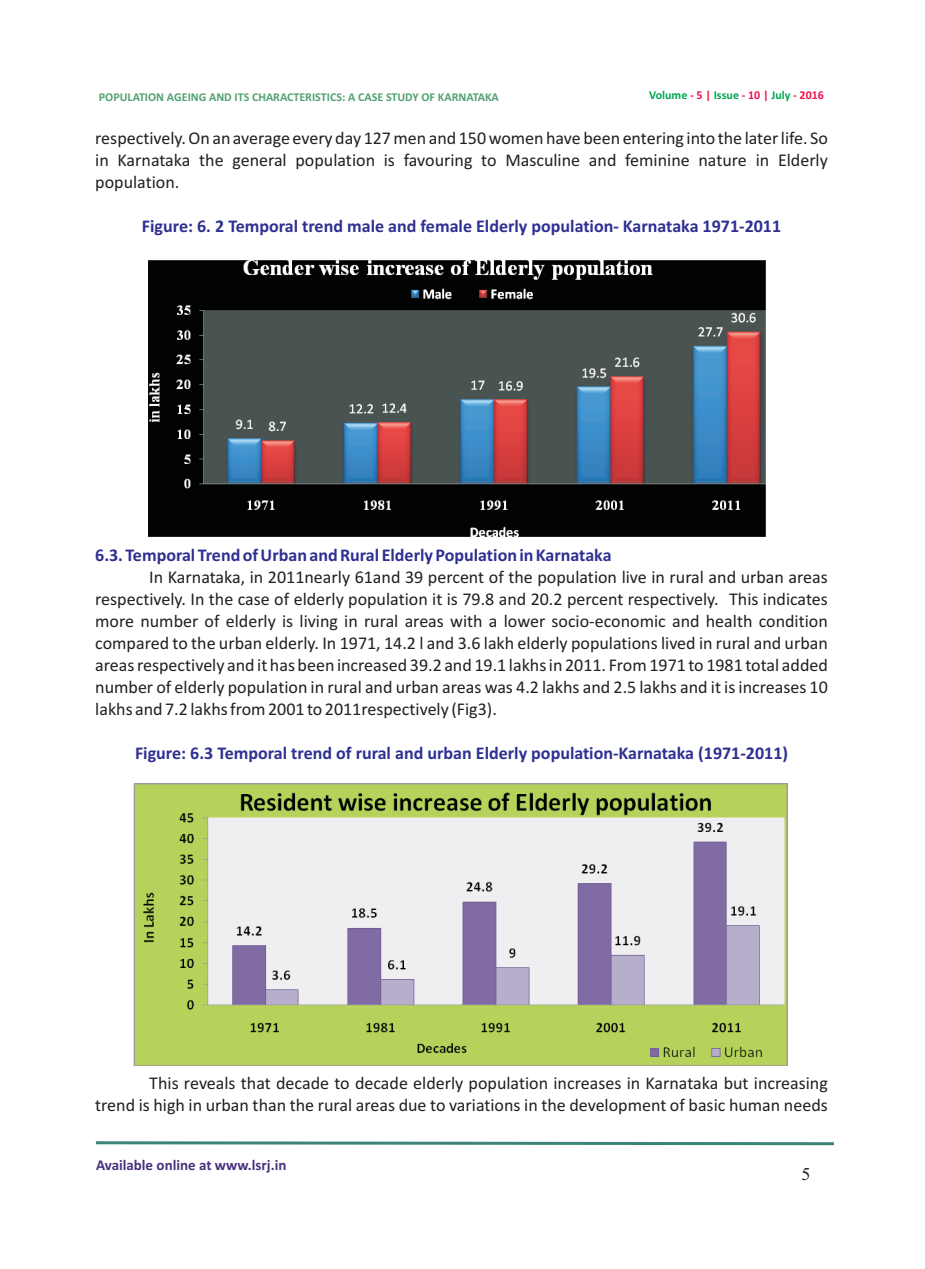
<style>
.page{position:relative;width:925px;height:1269px;background:#fff}
.page>*{position:absolute;margin:0;border:0;box-sizing:border-box;transform-origin:0 0}
.t1{font:18px/21.9px "Calibri";color:#231f20;text-align:justify}
.t2{font:700 18px "Calibri";color:#2e3092}
.t3{font:18px "Times New Roman";color:#231f20}
.t4{font:700 15px "Calibri";color:#49317d}
.t5{font:700 12px "Calibri";color:#53a174}
.t6{font:700 12px "Calibri";color:#00a54f}
.s1{color:#ed1450}
</style>
<div class="page">
<svg style="left:95px;top:1141px;width:739px;height:5px"></svg>
<img style="left:148px;top:260px;width:618px;height:277px">
<img style="left:134px;top:783px;width:653px;height:282px">
<p class="t5" style="left:99px;top:92px;width:401px">POPULATION AGEING AND ITS CHARACTERISTICS: A CASE STUDY OF KARNATAKA</p>
<p class="t6" style="left:649px;top:90px;width:176px">Volume <span class="s1">- 5 |</span> Issue <span class="s1">- 10 |</span> July <span class="s1">- 2016</span></p>
<p class="t1" style="left:95px;top:128px;width:734px">respectively. On an average every day 127 men and 150 women have been entering into the later life. So in Karnataka the general population is favouring to Masculine and feminine nature in Elderly population.</p>
<p class="t2" style="left:142px;top:218px;width:640px">Figure: 6. 2 Temporal trend male and female Elderly population- Karnataka 1971-2011</p>
<p class="t2" style="left:95px;top:548px;width:517px">6.3. Temporal Trend of Urban and Rural Elderly Population in Karnataka</p>
<p class="t1" style="left:95px;top:568px;width:734px;text-indent:54px">In Karnataka, in 2011nearly 61and 39 percent of the population live in rural and urban areas respectively. In the case of elderly population it is 79.8 and 20.2 percent respectively. This indicates more number of elderly is living in rural areas with a lower socio-economic and health condition compared to the urban elderly. In 1971, 14.2 l and 3.6 lakh elderly populations lived in rural and urban areas respectively and it has been increased 39.2 and 19.1 lakhs in 2011. From 1971 to 1981 total added number of elderly population in rural and urban areas was 4.2 lakhs and 2.5 lakhs and it is increases 10 lakhs and 7.2 lakhs from 2001 to 2011respectively (Fig3).</p>
<p class="t2" style="left:135px;top:745px;width:654px">Figure: 6.3 Temporal trend of rural and urban Elderly population-Karnataka (1971-2011)</p>
<p class="t1" style="left:95px;top:1073px;width:734px;text-align:right">This reveals that decade to decade elderly population increases in Karnataka but increasing<br>trend is high in urban than the rural areas due to variations in the development of basic human needs</p>
<p class="t4" style="left:96px;top:1159px;width:192px">Available online at www.lsrj.in</p>
<p class="t3" style="left:801px;top:1167px;width:10px">5</p>
</div>
